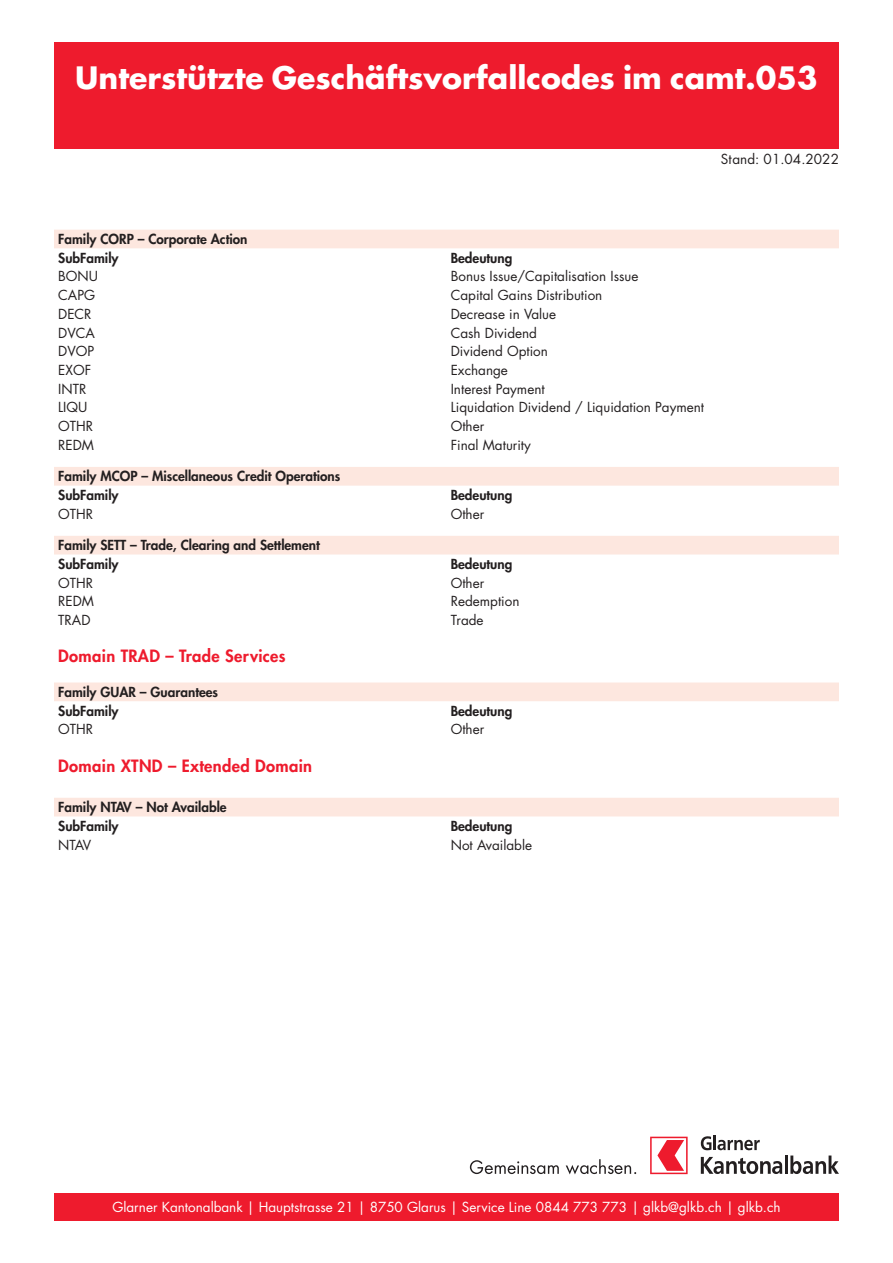
<style>
.page{position:relative;width:893px;height:1263px;background:#fff}
.page>*{position:absolute;margin:0;border:0;box-sizing:border-box;transform-origin:0 0}
.t1{font:700 30px "Futura Std";color:#fff}
.t2{font:800 16.5px "Futura Std";letter-spacing:.02em;color:#ee1b2d}
.t3{font:13.5px "Futura Std";color:#231f20}
.t4{font:800 13.5px/18.8px "Futura Std";color:#231f20}
.t5{font:13.5px "Futura Std";color:#fff}
</style>
<div class="page">
<div style="left:54px;top:1193px;width:785px;height:27px;background:#ee1b2d"></div>
<svg style="left:701px;top:1135px;width:59px;height:15px"></svg>
<svg style="left:701px;top:1157px;width:81px;height:17px"></svg>
<hr style="left:785px;top:1155px;width:3px;height:19px;background:#231f20">
<svg style="left:790px;top:1155px;width:49px;height:19px"></svg>
<svg style="left:650px;top:1137px;width:38px;height:37px"></svg>
<svg style="left:470px;top:1160px;width:89px;height:14px"></svg>
<svg style="left:566px;top:1159px;width:70px;height:15px"></svg>
<div style="left:54px;top:43px;width:785px;height:106px;background:#ee1b2d"></div>
<svg style="left:54px;top:230px;width:785px;height:586px"></svg>
<h1 class="t1" style="left:75px;top:57px;width:744px">Unterstützte Geschäftsvorfallcodes im camt.053</h1>
<p class="t3" style="left:721px;top:151px;width:120px">Stand: 01.04.2022</p>
<p class="t4" style="left:58px;top:230px;width:191px">Family CORP – Corporate Action<br>SubFamily</p>
<p class="t4" style="left:451px;top:248px;width:63px">Bedeutung</p>
<p class="t3" style="left:58px;top:268px;width:41px">BONU</p>
<p class="t3" style="left:451px;top:268px;width:189px">Bonus Issue/Capitalisation Issue</p>
<p class="t3" style="left:58px;top:287px;width:38px">CAPG</p>
<p class="t3" style="left:451px;top:287px;width:153px">Capital Gains Distribution</p>
<p class="t3" style="left:58px;top:305px;width:35px">DECR</p>
<p class="t3" style="left:451px;top:305px;width:107px">Decrease in Value</p>
<p class="t3" style="left:58px;top:324px;width:38px">DVCA</p>
<p class="t3" style="left:451px;top:324px;width:88px">Cash Dividend</p>
<p class="t3" style="left:58px;top:343px;width:38px">DVOP</p>
<p class="t3" style="left:451px;top:343px;width:99px">Dividend Option</p>
<p class="t3" style="left:58px;top:361px;width:34px">EXOF</p>
<p class="t3" style="left:451px;top:361px;width:59px">Exchange</p>
<p class="t3" style="left:58px;top:380px;width:30px">INTR</p>
<p class="t3" style="left:451px;top:380px;width:95px">Interest Payment</p>
<p class="t3" style="left:58px;top:399px;width:31px">LIQU</p>
<p class="t3" style="left:451px;top:399px;width:255px">Liquidation Dividend / Liquidation Payment</p>
<p class="t3" style="left:58px;top:418px;width:36px">OTHR</p>
<p class="t3" style="left:451px;top:418px;width:35px">Other</p>
<p class="t3" style="left:58px;top:436px;width:37px">REDM</p>
<p class="t3" style="left:451px;top:436px;width:82px">Final Maturity</p>
<p class="t4" style="left:58px;top:467px;width:284px">Family MCOP – Miscellaneous Credit Operations<br>SubFamily</p>
<p class="t4" style="left:451px;top:486px;width:63px">Bedeutung</p>
<p class="t3" style="left:58px;top:505px;width:36px">OTHR</p>
<p class="t3" style="left:451px;top:505px;width:35px">Other</p>
<p class="t4" style="left:58px;top:536px;width:263px">Family SETT – Trade, Clearing and Settlement<br>SubFamily</p>
<p class="t4" style="left:451px;top:555px;width:63px">Bedeutung</p>
<p class="t3" style="left:58px;top:574px;width:36px">OTHR</p>
<p class="t3" style="left:451px;top:574px;width:35px">Other</p>
<p class="t3" style="left:58px;top:593px;width:37px">REDM</p>
<p class="t3" style="left:451px;top:593px;width:70px">Redemption</p>
<p class="t3" style="left:58px;top:611px;width:34px">TRAD</p>
<p class="t3" style="left:451px;top:611px;width:34px">Trade</p>
<p class="t2" style="left:58px;top:646px;width:229px">Domain TRAD – Trade Services</p>
<p class="t4" style="left:58px;top:682px;width:161px">Family GUAR – Guarantees<br>SubFamily</p>
<p class="t4" style="left:451px;top:701px;width:63px">Bedeutung</p>
<p class="t3" style="left:58px;top:721px;width:36px">OTHR</p>
<p class="t3" style="left:451px;top:721px;width:35px">Other</p>
<p class="t2" style="left:58px;top:755px;width:255px">Domain XTND – Extended Domain</p>
<p class="t4" style="left:58px;top:798px;width:170px">Family NTAV – Not Available<br>SubFamily</p>
<p class="t4" style="left:451px;top:816px;width:63px">Bedeutung</p>
<p class="t3" style="left:58px;top:836px;width:35px">NTAV</p>
<p class="t3" style="left:451px;top:836px;width:83px">Not Available</p>
<p class="t5" style="left:112px;top:1198px;width:670px">Glarner Kantonalbank | Hauptstrasse 21 | 8750 Glarus | Service Line 0844 773 773 | glkb@glkb.ch | glkb.ch</p>
</div>
